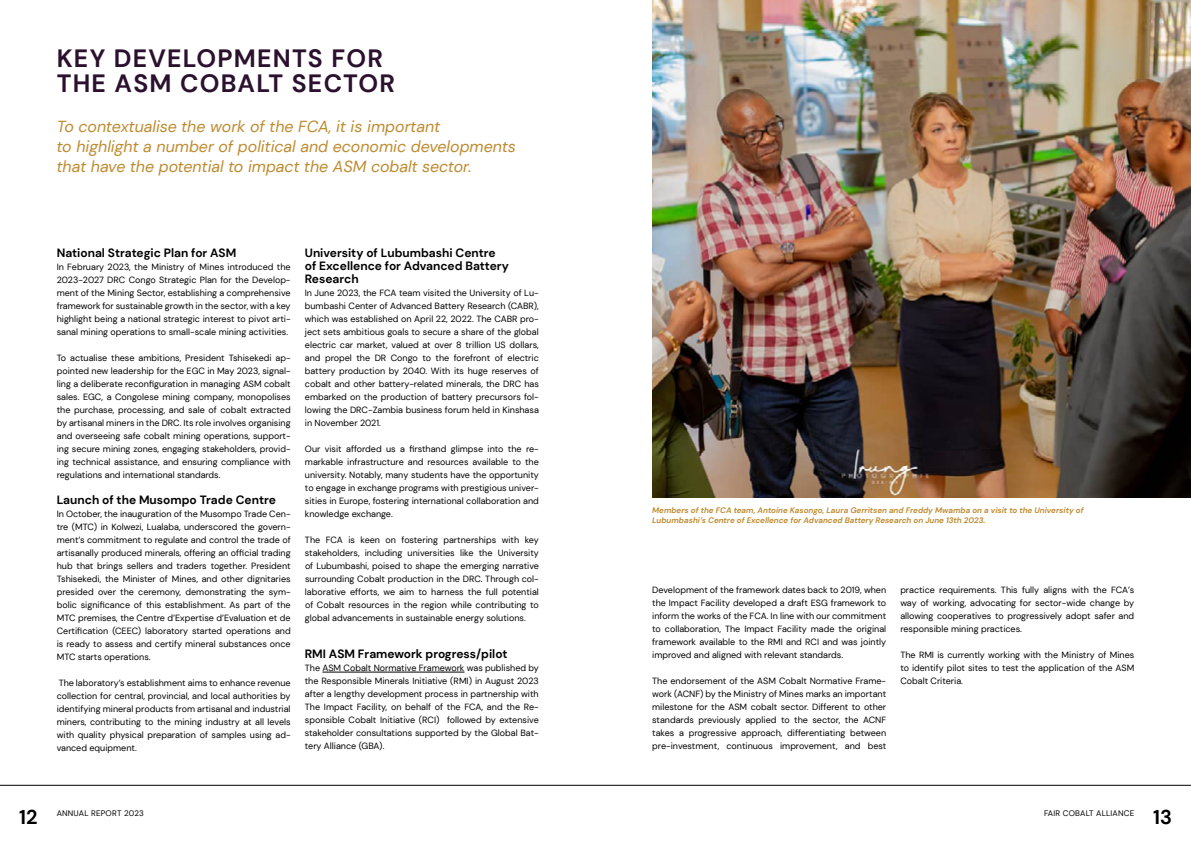
<style>
.page{position:relative;width:1191px;height:842px;background:#fff}
.page>*{position:absolute;margin:0;border:0;box-sizing:border-box;transform-origin:0 0}
.t1{font:700 25px/25px "DM Sans";letter-spacing:.05em;color:#2b112e}
.t2{font:700 20px "DM Sans";color:#000}
.t3{font:italic 16px/20px "DM Sans";color:#be8b30}
.t4{font:700 12px/13px "DM Sans";color:#000}
.t5{font:9px/13px "DM Sans";color:#000;text-align:justify}
.t6{font:italic 700 8px/10px "DM Sans";color:#be8b30}
.t7{font:8px "DM Sans";letter-spacing:.025em;color:#000}
</style>
<div class="page">
<hr style="left:0;top:785px;width:1191px;height:1px;background:#000">
<hr style="left:322px;top:672px;width:142px;height:1px;background:#000">
<img style="left:652px;top:0;width:539px;height:497px">
<h1 class="t1" style="left:57px;top:46px;width:340px">KEY DEVELOPMENTS FOR<br>THE ASM COBALT SECTOR</h1>
<h3 class="t3" style="left:57px;top:116px;width:461px">To contextualise the work of the FCA, it is important<br>to highlight a number of political and economic developments that have the potential to impact the ASM cobalt sector.</h3>
<h3 class="t4" style="left:57px;top:246px;width:181px">National Strategic Plan for ASM</h3>
<p class="t5" style="left:57px;top:260px;width:235px">In February 2023, the Ministry of Mines introduced the 2023-2027 DRC Congo Strategic Plan for the Develop&shy;ment of the Mining Sector, establishing a comprehensive framework for sustainable growth in the sector, with a key highlight being a national strategic interest to pivot arti&shy;sanal mining operations to small-scale mining activities.</p>
<p class="t5" style="left:57px;top:351px;width:235px">To actualise these ambitions, President Tshisekedi ap&shy;pointed new leadership for the EGC in May 2023, signal&shy;ling a deliberate reconfiguration in managing ASM cobalt sales. EGC, a Congolese mining company, monopolises the purchase, processing, and sale of cobalt extracted by artisanal miners in the DRC. Its role involves organising and overseeing safe cobalt mining operations, support&shy;ing secure mining zones, engaging stakeholders, provid&shy;ing technical assistance, and ensuring compliance with regulations and international standards.</p>
<h3 class="t4" style="left:57px;top:493px;width:221px">Launch of the Musompo Trade Centre</h3>
<p class="t5" style="left:57px;top:507px;width:235px">In October, the inauguration of the Musompo Trade Cen&shy;tre (MTC) in Kolwezi, Lualaba, underscored the govern&shy;ment’s commitment to regulate and control the trade of artisanally produced minerals, offering an official trading hub that brings sellers and traders together. President Tshisekedi, the Minister of Mines, and other dignitaries presided over the ceremony, demonstrating the sym&shy;bolic significance of this establishment. As part of the MTC premises, the Centre d’Expertise d’Evaluation et de Certification (CEEC) laboratory started operations and is ready to assess and certify mineral substances once MTC starts operations.</p>
<p class="t5" style="left:57px;top:676px;width:235px">The laboratory’s establishment aims to enhance revenue collection for central, provincial, and local authorities by identifying mineral products from artisanal and industrial miners, contributing to the mining industry at all levels with quality physical preparation of samples using ad&shy;vanced equipment.</p>
<h3 class="t4" style="left:305px;top:246px;width:205px">University of Lubumbashi Centre of Excellence for Advanced Battery<br>Research</h3>
<p class="t5" style="left:305px;top:286px;width:235px">In June 2023, the FCA team visited the University of Lu&shy;bumbashi Center of Advanced Battery Research (CABR), which was established on April 22, 2022. The CABR pro&shy;ject sets ambitious goals to secure a share of the global electric car market, valued at over 8 trillion US dollars, and propel the DR Congo to the forefront of electric battery production by 2040. With its huge reserves of cobalt and other battery-related minerals, the DRC has embarked on the production of battery precursors fol&shy;lowing the DRC-Zambia business forum held in Kinshasa in November 2021.</p>
<p class="t5" style="left:305px;top:442px;width:235px">Our visit afforded us a firsthand glimpse into the re&shy;markable infrastructure and resources available to the university. Notably, many students have the opportunity to engage in exchange programs with prestigious univer&shy;sities in Europe, fostering international collaboration and knowledge exchange.</p>
<p class="t5" style="left:305px;top:533px;width:235px">The FCA is keen on fostering partnerships with key stakeholders, including universities like the University of Lubumbashi, poised to shape the emerging narrative surrounding Cobalt production in the DRC. Through col&shy;laborative efforts, we aim to harness the full potential of Cobalt resources in the region while contributing to global advancements in sustainable energy solutions.</p>
<h3 class="t4" style="left:305px;top:647px;width:204px">RMI ASM Framework progress/pilot</h3>
<p class="t5" style="left:305px;top:661px;width:235px">The ASM Cobalt Normative Framework was published by the Responsible Minerals Initiative (RMI) in August 2023 after a lengthy development process in partnership with The Impact Facility, on behalf of the FCA, and the Re&shy;sponsible Cobalt Initiative (RCI) followed by extensive stakeholder consultations supported by the Global Bat&shy;tery Alliance (GBA).</p>
<p class="t6" style="left:652px;top:505px;width:433px">Members of the FCA team, Antoine Kasongo, Laura Gerritsen and Freddy Mwamba on a visit to the University of<br>Lubumbashi’s Centre of Excellence for Advanced Battery Research on June 13th 2023.</p>
<p class="t5" style="left:652px;top:583px;width:235px">Development of the framework dates back to 2019, when the Impact Facility developed a draft ESG framework to inform the works of the FCA. In line with our commitment to collaboration, The Impact Facility made the original framework available to the RMI and RCI and was jointly improved and aligned with relevant standards.</p>
<p class="t5" style="left:652px;top:674px;width:235px">The endorsement of the ASM Cobalt Normative Frame&shy;work (ACNF) by the Ministry of Mines marks an important milestone for the ASM cobalt sector. Different to other standards previously applied to the sector, the ACNF takes a progressive approach, differentiating between pre-investment, continuous improvement, and best</p>
<p class="t5" style="left:900px;top:583px;width:235px">practice requirements. This fully aligns with the FCA’s way of working, advocating for sector-wide change by allowing cooperatives to progressively adopt safer and responsible mining practices.</p>
<p class="t5" style="left:900px;top:648px;width:235px">The RMI is currently working with the Ministry of Mines to identify pilot sites to test the application of the ASM Cobalt Criteria.</p>
<h2 class="t2" style="left:19px;top:804px;width:20px">12</h2>
<h2 class="t2" style="left:1153px;top:804px;width:20px">13</h2>
<p class="t7" style="left:57px;top:808px;width:89px">ANNUAL REPORT 2023</p>
<p class="t7" style="left:1044px;top:808px;width:92px">FAIR COBALT ALLIANCE</p>
</div>
